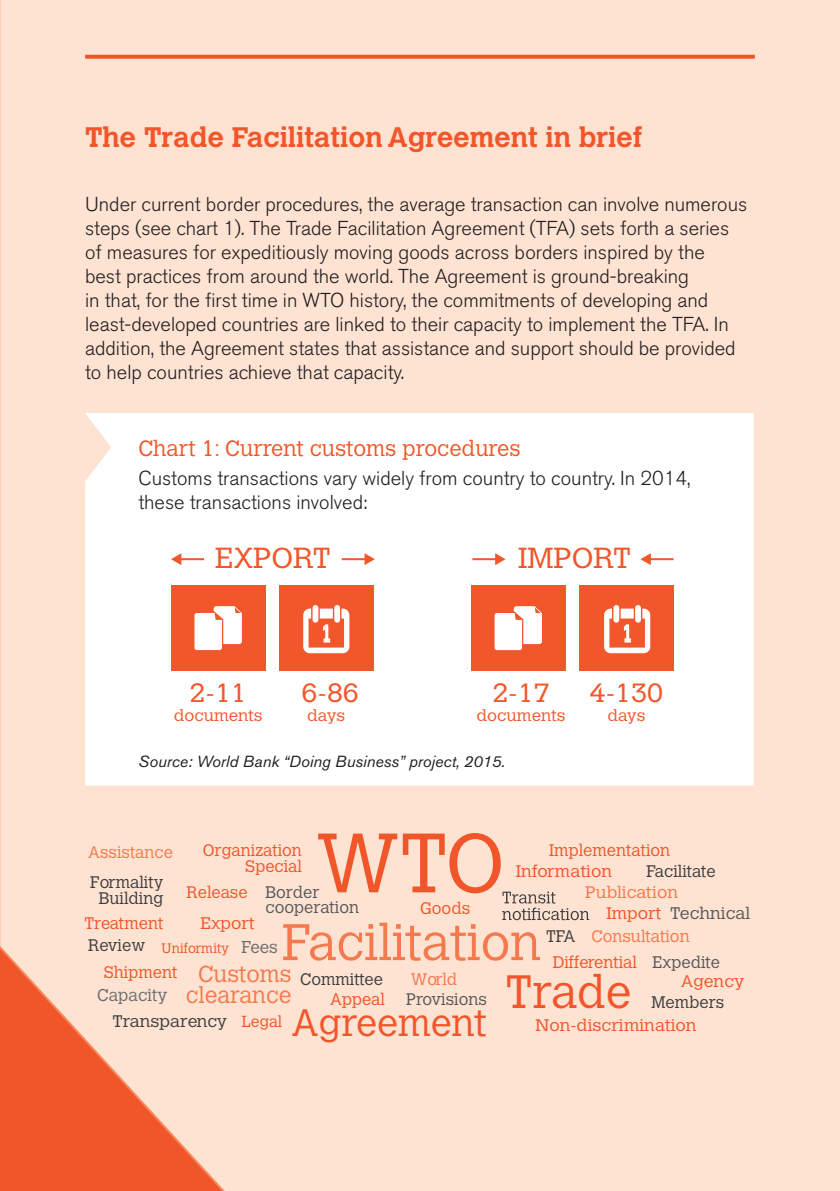
<style>
.page{position:relative;width:840px;height:1191px;background:#fff}
.page>*{position:absolute;margin:0;border:0;box-sizing:border-box;transform-origin:0 0}
.t1{font:300 83.4px "Calvert MT Std";color:#f1562a}
.t2{font:300 50.8px "Calvert MT Std";color:#f4794c}
.t3{font:300 46.4px "Calvert MT Std";color:#f1562a}
.t4{font:300 37.8px "Calvert MT Std";color:#f1562a}
.t5{font:300 28.8px "Calvert MT Std";color:#f1572a;scale:1.07 1}
.t6{font:700 28px "Calvert MT Std";color:#f1562a}
.t7{font:300 26px "Calvert MT Std";color:#f1572a;scale:1.07 1}
.t8{font:300 23px/21.2px "Calvert MT Std";color:#f4794c;text-align:center}
.t9{font:300 22px "Calvert MT Std";color:#f1562a}
.t10{font:300 20px/24px "Akzidenz Grotesk BE";color:#231f20}
.t11{font:300 17px "Calvert MT Std";color:#6c6d70}
.t12{font:300 16.6px/15.6px "Calvert MT Std";color:#f1562a;text-align:right}
.t13{font:300 16.6px/15.6px "Calvert MT Std";color:#3e3e3f;text-align:center}
.t14{font:300 16.6px "Calvert MT Std";color:#f1562a;scale:1.07 1}
.t15{font:300 16.6px/15.2px "Calvert MT Std";color:#57585a}
.t16{font:300 16.6px "Calvert MT Std";color:#f4794c}
.t17{font:300 16.6px "Calvert MT Std";color:#3e3e3f;scale:1.07 1}
.t18{font:300 16.6px "Calvert MT Std";color:#f4794c;scale:1.07 1}
.t19{font:300 16.6px "Calvert MT Std";color:#57585a;scale:1.07 1}
.t20{font:italic 16px "Akzidenz Grotesk BE";color:#231f20}
.t21{font:300 16px "Calvert MT Std";color:#f1572a;scale:1.07 1}
.t22{font:300 15.8px "Calvert MT Std";color:#f1562a}
.t23{font:300 13.6px "Calvert MT Std";color:#f1562a}
</style>
<div class="page">
<div style="left:0;top:0;width:839px;height:1191px;background:#fee2d2"></div>
<svg style="left:85px;top:55px;width:669px;height:4px;background:#f15f35"></svg>
<div style="left:85px;top:413px;width:668px;height:372px;background:#fff"></div>
<div style="left:141px;top:519px;width:567px;height:216px;background:#fff"></div>
<hr style="left:179px;top:558px;width:25px;height:2px;background:#f1572a">
<svg style="left:171px;top:553px;width:10px;height:12px"></svg>
<hr style="left:341px;top:558px;width:25px;height:2px;background:#f1572a">
<svg style="left:364px;top:553px;width:10px;height:12px"></svg>
<hr style="left:472px;top:558px;width:24px;height:2px;background:#f1572a">
<svg style="left:495px;top:553px;width:10px;height:12px"></svg>
<hr style="left:648px;top:558px;width:25px;height:2px;background:#f1572a">
<svg style="left:640px;top:553px;width:10px;height:12px"></svg>
<div style="left:171px;top:585px;width:94px;height:85px;background:#f1572a"></div>
<svg style="left:194px;top:606px;width:48px;height:44px"></svg>
<div style="left:279px;top:585px;width:94px;height:85px;background:#f1572a"></div>
<div style="left:471px;top:585px;width:94px;height:85px;background:#f1572a"></div>
<svg style="left:494px;top:606px;width:47px;height:44px;background:#fcdfd7"></svg>
<div style="left:579px;top:585px;width:94px;height:85px;background:#f1572a"></div>
<svg style="left:312px;top:604px;width:7px;height:19px"></svg>
<div style="left:311px;top:603px;width:8px;height:21px;border:1px solid #f1572a;border-radius:4px"></div>
<svg style="left:333px;top:604px;width:7px;height:19px"></svg>
<div style="left:332px;top:603px;width:9px;height:21px;border:1px solid #f1572a;border-radius:4px"></div>
<svg style="left:303px;top:608px;width:46px;height:45px"></svg>
<svg style="left:612px;top:604px;width:7px;height:19px"></svg>
<div style="left:611px;top:603px;width:9px;height:21px;border:1px solid #f1572a;border-radius:4px"></div>
<svg style="left:634px;top:604px;width:7px;height:19px"></svg>
<div style="left:633px;top:603px;width:9px;height:21px;border:1px solid #f1572a;border-radius:4px"></div>
<svg style="left:604px;top:608px;width:46px;height:45px"></svg>
<svg style="left:0;top:944px;width:225px;height:247px"></svg>
<svg style="left:502px;top:891px;width:87px;height:29px"></svg>
<p class="t6" style="left:85px;top:119px;width:558px">The Trade Facilitation Agreement in brief</p>
<p class="t10" style="left:85px;top:192px;width:663px">Under current border procedures, the average transaction can involve numerous steps (see chart 1). The Trade Facilitation Agreement (TFA) sets forth a series of measures for expeditiously moving goods across borders inspired by the<br>best practices from around the world. The Agreement is ground-breaking<br>in that, for the first time in WTO history, the commitments of developing and least-developed countries are linked to their capacity to implement the TFA. In addition, the Agreement states that assistance and support should be provided to help countries achieve that capacity.</p>
<p class="t9" style="left:138px;top:435px;width:383px">Chart 1: Current customs procedures</p>
<p class="t10" style="left:138px;top:467px;width:553px">Customs transactions vary widely from country to country. In 2014, these transactions involved:</p>
<p class="t5" style="left:215px;top:541px;width:109px">EXPORT</p>
<p class="t5" style="left:518px;top:541px;width:107px">IMPORT</p>
<p class="t7" style="left:189px;top:678px;width:55px">2-11</p>
<p class="t7" style="left:301px;top:678px;width:55px">6-86</p>
<p class="t7" style="left:492px;top:678px;width:55px">2-17</p>
<p class="t7" style="left:589px;top:678px;width:70px">4-130</p>
<p class="t21" style="left:174px;top:706px;width:85px">documents</p>
<p class="t21" style="left:307px;top:706px;width:37px">days</p>
<p class="t21" style="left:476px;top:706px;width:85px">documents</p>
<p class="t21" style="left:607px;top:706px;width:37px">days</p>
<p class="t20" style="left:138px;top:752px;width:368px">Source: World Bank “Doing Business” project, 2015.</p>
<h1 class="t1" style="left:316px;top:816px;width:190px">WTO</h1>
<h2 class="t2" style="left:282px;top:913px;width:260px">Facilitation</h2>
<p class="t12" style="left:549px;top:842px;width:122px">Implementation</p>
<p class="t12" style="left:203px;top:842px;width:101px">Organization<br>Special</p>
<p class="t16" style="left:88px;top:843px;width:86px">Assistance</p>
<p class="t14" style="left:515px;top:862px;width:91px">Information</p>
<p class="t13" style="left:646px;top:864px;width:71px">Facilitate</p>
<p class="t13" style="left:90px;top:875px;width:74px">Formality<br>Building</p>
<p class="t18" style="left:585px;top:882px;width:88px">Publication</p>
<p class="t15" style="left:265px;top:885px;width:95px">Border cooperation</p>
<p class="t12" style="left:186px;top:885px;width:62px">Release</p>
<p class="t12" style="left:420px;top:901px;width:52px">Goods</p>
<p class="t19" style="left:669px;top:904px;width:76px">Technical</p>
<p class="t16" style="left:591px;top:926px;width:100px">Consultation</p>
<p class="t12" style="left:552px;top:954px;width:86px">Differential</p>
<p class="t14" style="left:606px;top:904px;width:53px">Import</p>
<p class="t12" style="left:84px;top:916px;width:80px">Treatment</p>
<p class="t14" style="left:200px;top:914px;width:52px">Export</p>
<p class="t13" style="left:546px;top:928px;width:31px">TFA</p>
<p class="t13" style="left:88px;top:937px;width:59px">Review</p>
<p class="t11" style="left:241px;top:938px;width:38px">Fees</p>
<p class="t23" style="left:161px;top:940px;width:69px">Uniformity</p>
<p class="t15" style="left:652px;top:954px;width:69px">Expedite</p>
<p class="t12" style="left:104px;top:964px;width:75px">Shipment</p>
<p class="t8" style="left:186px;top:963px;width:107px">Customs clearance</p>
<p class="t16" style="left:410px;top:970px;width:48px">World</p>
<p class="t13" style="left:300px;top:971px;width:84px">Committee</p>
<h3 class="t3" style="left:505px;top:965px;width:128px">Trade</h3>
<p class="t14" style="left:680px;top:972px;width:61px">Agency</p>
<p class="t11" style="left:97px;top:985px;width:71px">Capacity</p>
<p class="t12" style="left:330px;top:991px;width:56px">Appeal</p>
<p class="t15" style="left:406px;top:991px;width:82px">Provisions</p>
<p class="t13" style="left:651px;top:994px;width:74px">Members</p>
<h3 class="t4" style="left:291px;top:1001px;width:196px">Agreement</h3>
<p class="t17" style="left:112px;top:1011px;width:109px">Transparency</p>
<p class="t22" style="left:242px;top:1012px;width:42px">Legal</p>
<p class="t14" style="left:535px;top:1015px;width:152px">Non-discrimination</p>
</div>
